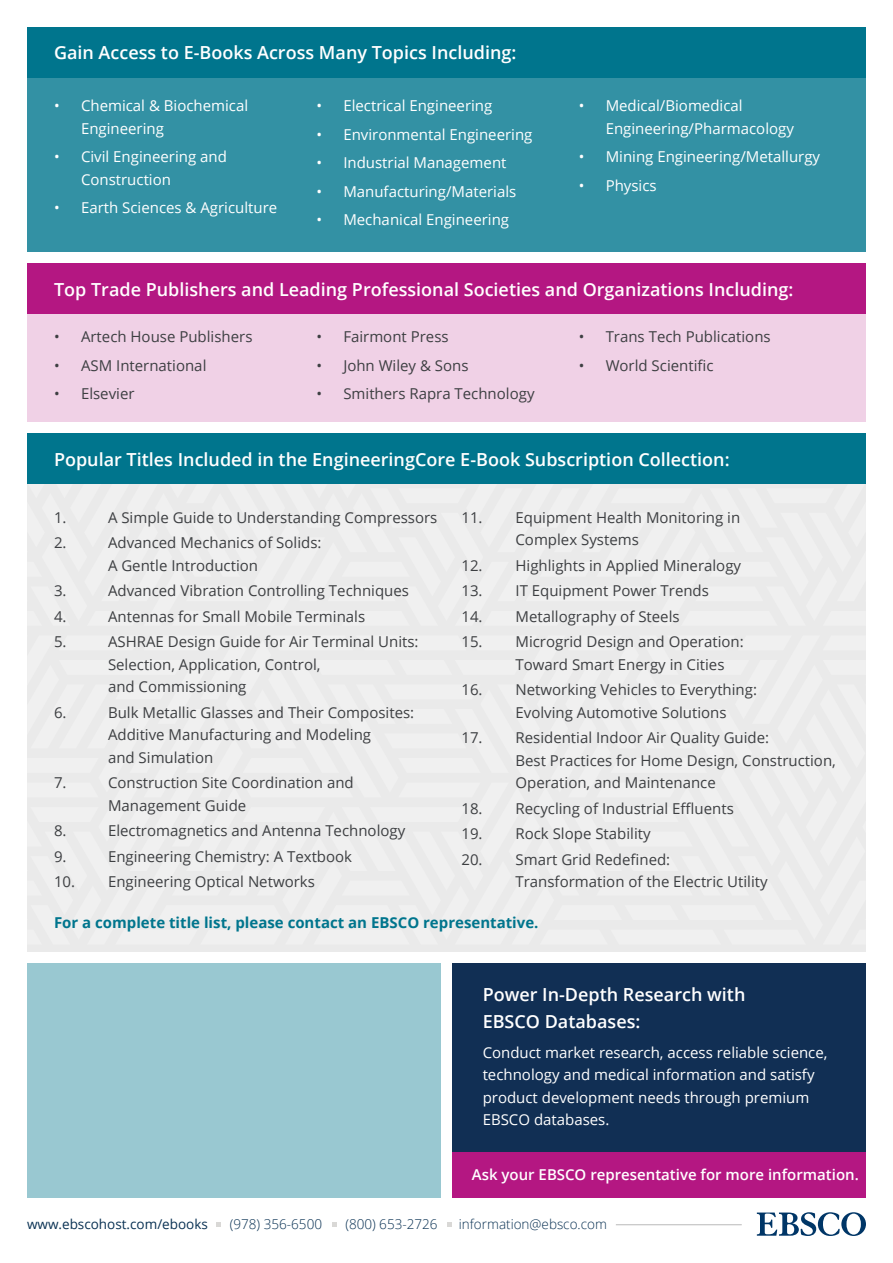
<style>
.page{position:relative;width:893px;height:1263px;background:#fff}
.page>*{position:absolute;margin:0;border:0;box-sizing:border-box;transform-origin:0 0}
.Paragraph_-_Small{font:600 18px/27px "Open Sans";color:#fff}
.Paragraph_-_Small-2{font:15px/22.5px "Open Sans";color:#3d3f42}
.Paragraph_-_Small-3{font:15px/22.5px "Open Sans";color:#fff}
.t1{font:700 15px "Open Sans";color:#00758d}
.Paragraph_-_Small-4{font:600 15px "Open Sans";color:#fff}
.t2{font:300 13.5px "Open Sans";color:#093153}
.t3{font:13.5px "Open Sans";color:#093153}
</style>
<div class="page">
<svg style="left:216px;top:1222px;width:5px;height:5px"></svg>
<svg style="left:332px;top:1222px;width:5px;height:5px"></svg>
<svg style="left:447px;top:1222px;width:4px;height:5px"></svg>
<hr style="left:616px;top:1224px;width:126px;height:1px;background:#bababa">
<svg style="left:757px;top:1212px;width:109px;height:24px"></svg>
<div style="left:27px;top:963px;width:413px;height:234px;background:#99c8d1"></div>
<div style="left:452px;top:963px;width:414px;height:189px;background:#112f54"></div>
<div style="left:452px;top:1152px;width:414px;height:45px;background:#b41782"></div>
<div style="left:27px;top:452px;width:839px;height:500px;background:#eaeaea"></div>
<div style="left:27px;top:78px;width:838px;height:174px;background:#3391a4"></div>
<div style="left:27px;top:278px;width:839px;height:144px;background:#f0d1e6"></div>
<div style="left:27px;top:27px;width:838px;height:51px;background:#00758d"></div>
<div style="left:27px;top:433px;width:838px;height:51px;background:#00758d"></div>
<div style="left:27px;top:263px;width:839px;height:51px;background:#b41782"></div>
<p class="Paragraph_-_Small" style="left:54px;top:39px;width:464px">Gain Access to E-Books Across Many Topics Including:</p>
<p class="Paragraph_-_Small-3" style="left:81px;top:94px;width:169px;text-indent:-27px">• Chemical &amp; Biochemical<br>Engineering</p>
<p class="Paragraph_-_Small-3" style="left:81px;top:145px;width:147px;text-indent:-27px">• Civil Engineering and<br>Construction</p>
<p class="Paragraph_-_Small-3" style="left:54px;top:196px;width:225px">• Earth Sciences &amp; Agriculture</p>
<p class="Paragraph_-_Small-3" style="left:316px;top:94px;width:178px">• Electrical Engineering</p>
<p class="Paragraph_-_Small-3" style="left:316px;top:123px;width:218px">• Environmental Engineering</p>
<p class="Paragraph_-_Small-3" style="left:316px;top:151px;width:192px">• Industrial Management</p>
<p class="Paragraph_-_Small-3" style="left:316px;top:180px;width:202px">• Manufacturing/Materials</p>
<p class="Paragraph_-_Small-3" style="left:316px;top:208px;width:194px">• Mechanical Engineering</p>
<p class="Paragraph_-_Small-3" style="left:606px;top:94px;width:190px;text-indent:-27px">• Medical/Biomedical<br>Engineering/Pharmacology</p>
<p class="Paragraph_-_Small-3" style="left:579px;top:145px;width:243px">• Mining Engineering/Metallurgy</p>
<p class="Paragraph_-_Small-3" style="left:579px;top:174px;width:80px">• Physics</p>
<p class="Paragraph_-_Small" style="left:54px;top:275px;width:741px">Top Trade Publishers and Leading Professional Societies and Organizations Including:</p>
<p class="Paragraph_-_Small-2" style="left:54px;top:325px;width:200px">• Artech House Publishers</p>
<p class="Paragraph_-_Small-2" style="left:54px;top:354px;width:154px">• ASM International</p>
<p class="Paragraph_-_Small-2" style="left:54px;top:382px;width:82px">• Elsevier</p>
<p class="Paragraph_-_Small-2" style="left:316px;top:325px;width:134px">• Fairmont Press</p>
<p class="Paragraph_-_Small-2" style="left:316px;top:354px;width:154px">• John Wiley &amp; Sons</p>
<p class="Paragraph_-_Small-2" style="left:316px;top:382px;width:220px">• Smithers Rapra Technology</p>
<p class="Paragraph_-_Small-2" style="left:579px;top:325px;width:194px">• Trans Tech Publications</p>
<p class="Paragraph_-_Small-2" style="left:579px;top:354px;width:136px">• World Scientific</p>
<p class="Paragraph_-_Small" style="left:54px;top:446px;width:677px">Popular Titles Included in the EngineeringCore E-Book Subscription Collection:</p>
<p class="Paragraph_-_Small-2" style="left:54px;top:506px;width:14px">1.</p>
<p class="Paragraph_-_Small-2" style="left:108px;top:506px;width:331px">A Simple Guide to Understanding Compressors</p>
<p class="Paragraph_-_Small-2" style="left:54px;top:531px;width:14px">2.</p>
<p class="Paragraph_-_Small-2" style="left:108px;top:531px;width:215px">Advanced Mechanics of Solids:<br>A Gentle Introduction</p>
<p class="Paragraph_-_Small-2" style="left:54px;top:579px;width:14px">3.</p>
<p class="Paragraph_-_Small-2" style="left:108px;top:579px;width:303px">Advanced Vibration Controlling Techniques</p>
<p class="Paragraph_-_Small-2" style="left:54px;top:605px;width:14px">4.</p>
<p class="Paragraph_-_Small-2" style="left:108px;top:605px;width:259px">Antennas for Small Mobile Terminals</p>
<p class="Paragraph_-_Small-2" style="left:54px;top:630px;width:14px">5.</p>
<p class="Paragraph_-_Small-2" style="left:108px;top:630px;width:312px">ASHRAE Design Guide for Air Terminal Units:<br>Selection, Application, Control,<br>and Commissioning</p>
<p class="Paragraph_-_Small-2" style="left:54px;top:701px;width:14px">6.</p>
<p class="Paragraph_-_Small-2" style="left:108px;top:701px;width:308px">Bulk Metallic Glasses and Their Composites:<br>Additive Manufacturing and Modeling<br>and Simulation</p>
<p class="Paragraph_-_Small-2" style="left:54px;top:771px;width:14px">7.</p>
<p class="Paragraph_-_Small-2" style="left:108px;top:771px;width:247px">Construction Site Coordination and<br>Management Guide</p>
<p class="Paragraph_-_Small-2" style="left:54px;top:819px;width:14px">8.</p>
<p class="Paragraph_-_Small-2" style="left:108px;top:819px;width:299px">Electromagnetics and Antenna Technology</p>
<p class="Paragraph_-_Small-2" style="left:54px;top:845px;width:14px">9.</p>
<p class="Paragraph_-_Small-2" style="left:108px;top:845px;width:246px">Engineering Chemistry: A Textbook</p>
<p class="Paragraph_-_Small-2" style="left:54px;top:870px;width:262px">10. Engineering Optical Networks</p>
<p class="Paragraph_-_Small-2" style="left:515px;top:506px;width:226px;text-indent:-54px">11. Equipment Health Monitoring in<br>Complex Systems</p>
<p class="Paragraph_-_Small-2" style="left:461px;top:554px;width:281px">12. Highlights in Applied Mineralogy</p>
<p class="Paragraph_-_Small-2" style="left:461px;top:579px;width:249px">13. IT Equipment Power Trends</p>
<p class="Paragraph_-_Small-2" style="left:461px;top:605px;width:220px">14. Metallography of Steels</p>
<p class="Paragraph_-_Small-2" style="left:515px;top:630px;width:230px;text-indent:-54px">15. Microgrid Design and Operation:<br>Toward Smart Energy in Cities</p>
<p class="Paragraph_-_Small-2" style="left:515px;top:678px;width:243px;text-indent:-54px">16. Networking Vehicles to Everything:<br>Evolving Automotive Solutions</p>
<p class="Paragraph_-_Small-2" style="left:515px;top:726px;width:322px;text-indent:-54px">17. Residential Indoor Air Quality Guide:<br>Best Practices for Home Design, Construction,<br>Operation, and Maintenance</p>
<p class="Paragraph_-_Small-2" style="left:461px;top:797px;width:274px">18. Recycling of Industrial Effluents</p>
<p class="Paragraph_-_Small-2" style="left:461px;top:822px;width:191px">19. Rock Slope Stability</p>
<p class="Paragraph_-_Small-2" style="left:515px;top:848px;width:254px;text-indent:-54px">20. Smart Grid Redefined:<br>Transformation of the Electric Utility</p>
<p class="t1" style="left:54px;top:912px;width:486px">For a complete title list, please contact an EBSCO representative.</p>
<p class="Paragraph_-_Small" style="left:483px;top:980px;width:264px">Power In-Depth Research with<br>EBSCO Databases:</p>
<p class="Paragraph_-_Small-3" style="left:483px;top:1040px;width:346px">Conduct market research, access reliable science, technology and medical information and satisfy product development needs through premium EBSCO databases.</p>
<p class="Paragraph_-_Small-4" style="left:472px;top:1164px;width:388px">Ask your EBSCO representative for more information.</p>
<p class="t3" style="left:27px;top:1215px;width:182px">www.ebscohost.com/ebooks</p>
<p class="t2" style="left:230px;top:1215px;width:94px">(978) 356-6500</p>
<p class="t2" style="left:345px;top:1215px;width:94px">(800) 653-2726</p>
<p class="t2" style="left:459px;top:1215px;width:150px">information@ebsco.com</p>
</div>
